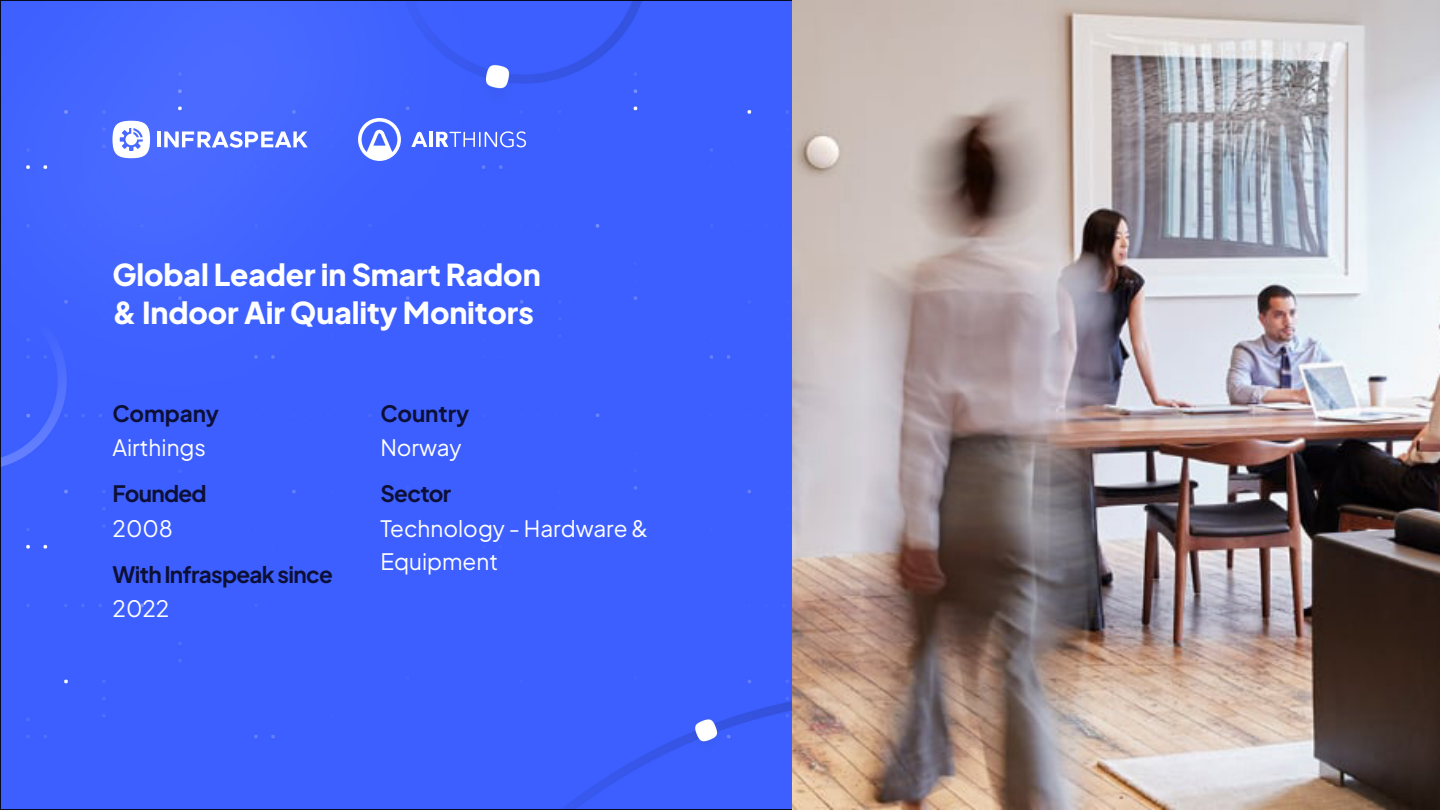
<style>
.page{position:relative;width:1440px;height:810px;background:#fff}
.page>*{position:absolute;margin:0;border:0;box-sizing:border-box;transform-origin:0 0}
.t1{font:800 30px/37.5px "Plus Jakarta Sans";letter-spacing:-.005em;color:#fff}
.t2{font:22.5px/33.1px "Plus Jakarta Sans";color:#fff}
.t3{font:700 22.5px "Plus Jakarta Sans";letter-spacing:-.03em;color:#0d1036}
.t4{font:700 22.5px "Plus Jakarta Sans";letter-spacing:-.005em;color:#0d1036}
</style>
<div class="page">
<img style="left:2px;top:2px;width:790px;height:806px">
<svg style="left:112px;top:121px;width:38px;height:37px"></svg>
<hr style="left:158px;top:131px;width:3px;height:16px;background:#fff">
<svg style="left:164px;top:131px;width:144px;height:17px"></svg>
<svg style="left:358px;top:118px;width:43px;height:43px"></svg>
<svg style="left:411px;top:132px;width:16px;height:15px"></svg>
<svg style="left:436px;top:131px;width:90px;height:16px"></svg>
<hr style="left:429px;top:132px;width:4px;height:15px;background:#fff">
<img style="left:792px;top:0;width:648px;height:810px">
<h1 class="t1" style="left:112px;top:253px;width:430px">Global Leader in Smart Radon &amp; Indoor Air Quality Monitors</h1>
<p class="t4" style="left:112px;top:395px;width:108px">Company</p>
<p class="t2" style="left:112px;top:429px;width:95px">Airthings</p>
<p class="t3" style="left:112px;top:475px;width:96px">Founded</p>
<p class="t2" style="left:112px;top:510px;width:62px">2008</p>
<p class="t3" style="left:112px;top:556px;width:222px">With Infraspeak since</p>
<p class="t2" style="left:112px;top:590px;width:58px">2022</p>
<p class="t4" style="left:380px;top:395px;width:90px">Country</p>
<p class="t2" style="left:380px;top:429px;width:83px">Norway</p>
<p class="t3" style="left:380px;top:475px;width:72px">Sector</p>
<p class="t2" style="left:380px;top:510px;width:269px">Technology - Hardware &amp;<br>Equipment</p>
</div>
